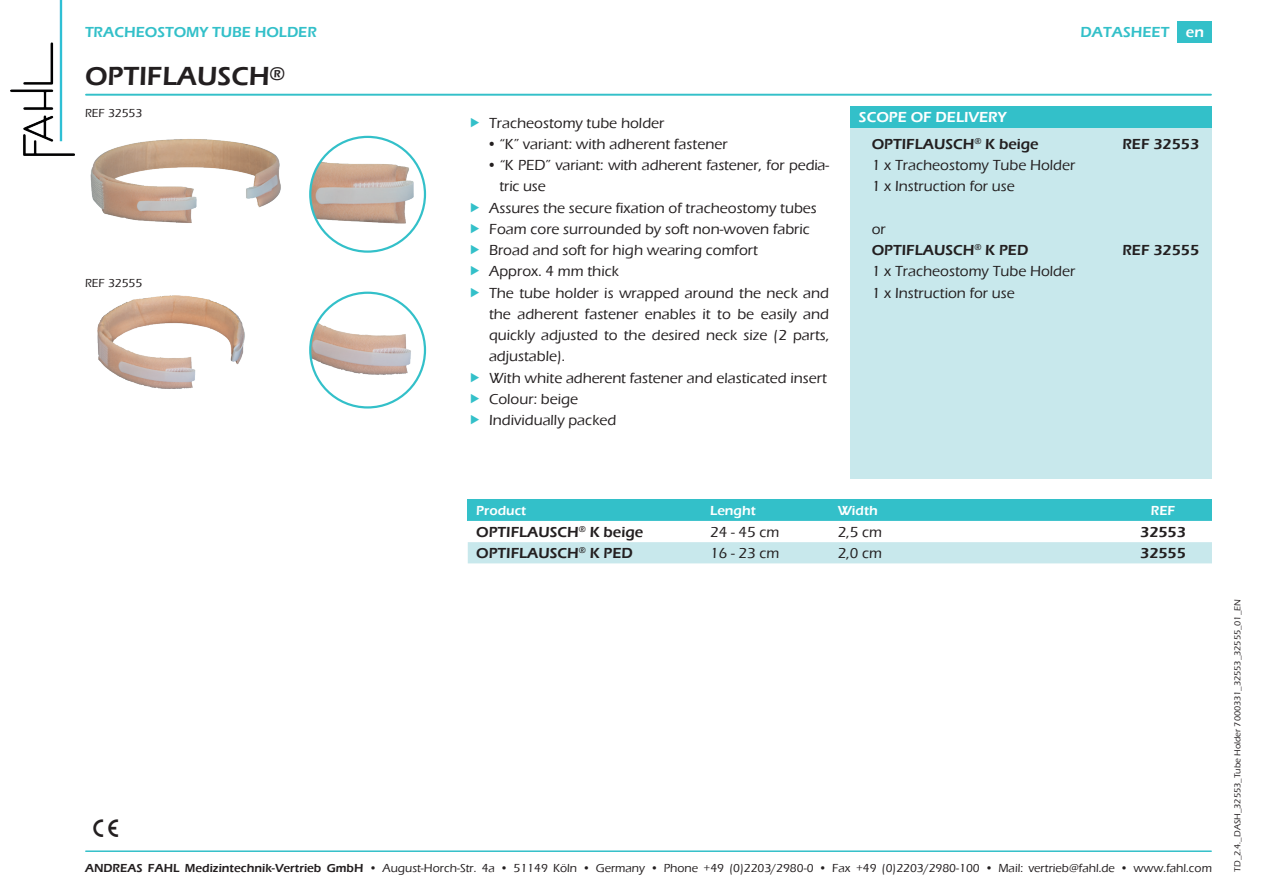
<style>
.page{position:relative;width:1263px;height:893px;background:#fff}
.page>*{position:absolute;margin:0;border:0;box-sizing:border-box;transform-origin:0 0}
.t1{font:600 27px "Eras ITC";color:#231f20}
.t2{font:21px "Fahl Piktogramme";color:#231f20}
.t3{font:500 15px/21.3px "Eras ITC";color:#231f20}
.t4{font:600 15px/21.3px "Eras ITC";color:#231f20}
.t5{font:600 15px "Eras ITC";color:#33c0c9}
.t6{font:600 15px "Eras ITC";color:#fff}
.t7{font:600 13.5px "Eras ITC";color:#fff}
.t8{font:500 12px "Eras ITC";color:#231f20}
.t9{font:500 9px "Eras ITC";color:#231f20}
.s1{color:#fff}
.s2{font-weight:500}
.s3{font-weight:600}
</style>
<div class="page">
<hr style="left:86px;top:94px;width:1125px;height:2px;background:#33c0c9">
<img style="left:11px;top:0;width:63px;height:155px">
<hr style="left:86px;top:850px;width:1125px;height:2px;background:#33c0c9">
<div style="left:468px;top:500px;width:744px;height:21px;background:#33c0c9"></div>
<div style="left:468px;top:542px;width:744px;height:21px;background:#c8e8ec"></div>
<div style="left:850px;top:117px;width:362px;height:361px;background:#c8e8ec"></div>
<div style="left:850px;top:106px;width:362px;height:22px;background:#33c0c9"></div>
<img style="left:90px;top:139px;width:191px;height:84px">
<img style="left:310px;top:137px;width:115px;height:93px">
<div style="left:309px;top:136px;width:117px;height:117px;border:2px solid #33c0c9;border-radius:50%"></div>
<img style="left:97px;top:295px;width:148px;height:94px">
<img style="left:310px;top:293px;width:115px;height:91px">
<div style="left:309px;top:292px;width:117px;height:117px;border:2px solid #33c0c9;border-radius:50%"></div>
<div style="left:1178px;top:21px;width:34px;height:22px;background:#33c0c9"></div>
<p class="t5" style="left:85px;top:23px;width:233px">TRACHEOSTOMY TUBE HOLDER</p>
<p class="t5" style="left:1080px;top:23px;width:125px">DATASHEET <span class="s1">en</span></p>
<h1 class="t1" style="left:85px;top:61px;width:201px">OPTIFLAUSCH<sup>®</sup></h1>
<p class="t8" style="left:85px;top:106px;width:59px">REF 32553</p>
<p class="t8" style="left:85px;top:276px;width:59px">REF 32555</p>
<p class="t3" style="left:489px;top:112px;width:177px">Tracheostomy tube holder</p>
<p class="t3" style="left:487px;top:133px;width:242px">• “K” variant: with adherent fastener</p>
<p class="t3" style="left:487px;top:155px;width:344px">• “K PED” variant: with adherent fastener, for pedia-</p>
<p class="t3" style="left:500px;top:176px;width:48px">tric use</p>
<p class="t3" style="left:489px;top:197px;width:329px">Assures the secure fixation of tracheostomy tubes</p>
<p class="t3" style="left:489px;top:218px;width:322px">Foam core surrounded by soft non-woven fabric</p>
<p class="t3" style="left:489px;top:240px;width:270px">Broad and soft for high wearing comfort</p>
<p class="t3" style="left:489px;top:261px;width:131px">Approx. 4 mm thick</p>
<p class="t3" style="left:489px;top:282px;width:342px">The tube holder is wrapped around the neck and</p>
<p class="t3" style="left:489px;top:303px;width:342px">the adherent fastener enables it to be easily and</p>
<p class="t3" style="left:489px;top:325px;width:342px">quickly adjusted to the desired neck size (2 parts,</p>
<p class="t3" style="left:489px;top:346px;width:78px">adjustable).</p>
<p class="t3" style="left:489px;top:367px;width:339px">With white adherent fastener and elasticated insert</p>
<p class="t3" style="left:489px;top:388px;width:91px">Colour: beige</p>
<p class="t3" style="left:489px;top:410px;width:129px">Individually packed</p>
<p class="t6" style="left:859px;top:109px;width:149px">SCOPE OF DELIVERY</p>
<p class="t4" style="left:872px;top:133px;width:168px">OPTIFLAUSCH<sup>®</sup> K beige</p>
<p class="t4" style="left:1122px;top:133px;width:78px">REF 32553</p>
<p class="t3" style="left:872px;top:155px;width:205px">1 x Tracheostomy Tube Holder<br>1 x Instruction for use</p>
<p class="t4" style="left:872px;top:218px;width:158px"><span class="s2">or<br></span>OPTIFLAUSCH<sup>®</sup> K PED</p>
<p class="t4" style="left:1122px;top:240px;width:78px">REF 32555</p>
<p class="t3" style="left:872px;top:261px;width:205px">1 x Tracheostomy Tube Holder<br>1 x Instruction for use</p>
<p class="t7" style="left:476px;top:503px;width:52px">Product</p>
<p class="t7" style="left:710px;top:503px;width:47px">Lenght</p>
<p class="t7" style="left:838px;top:503px;width:41px">Width</p>
<p class="t7" style="left:1151px;top:503px;width:26px">REF</p>
<h2 class="t2" style="left:94px;top:817px;width:26px">G</h2>
<p class="t4" style="left:476px;top:521px;width:168px">OPTIFLAUSCH<sup>®</sup> K beige</p>
<p class="t3" style="left:710px;top:521px;width:71px">24 - 45 cm</p>
<p class="t3" style="left:838px;top:521px;width:46px">2,5 cm</p>
<p class="t4" style="left:1140px;top:521px;width:47px">32553</p>
<p class="t4" style="left:476px;top:542px;width:158px">OPTIFLAUSCH<sup>®</sup> K PED</p>
<p class="t3" style="left:710px;top:542px;width:71px">16 - 23 cm</p>
<p class="t3" style="left:838px;top:542px;width:46px">2,0 cm</p>
<p class="t4" style="left:1140px;top:542px;width:47px">32555</p>
<p class="t8" style="left:85px;top:861px;width:1128px"><span class="s3">ANDREAS FAHL Medizintechnik-Vertrieb GmbH</span> • August-Horch-Str. 4a • 51149 Köln • Germany • Phone +49 (0)2203/2980-0 • Fax +49 (0)2203/2980-100 • Mail: vertrieb@fahl.de • www.fahl.com</p>
<p class="t9" style="left:1232px;top:872px;width:274px;rotate:-90deg">TD_2.4._DASH_32553_Tube Holder 7000331_32553_32555_01_EN</p>
</div>
